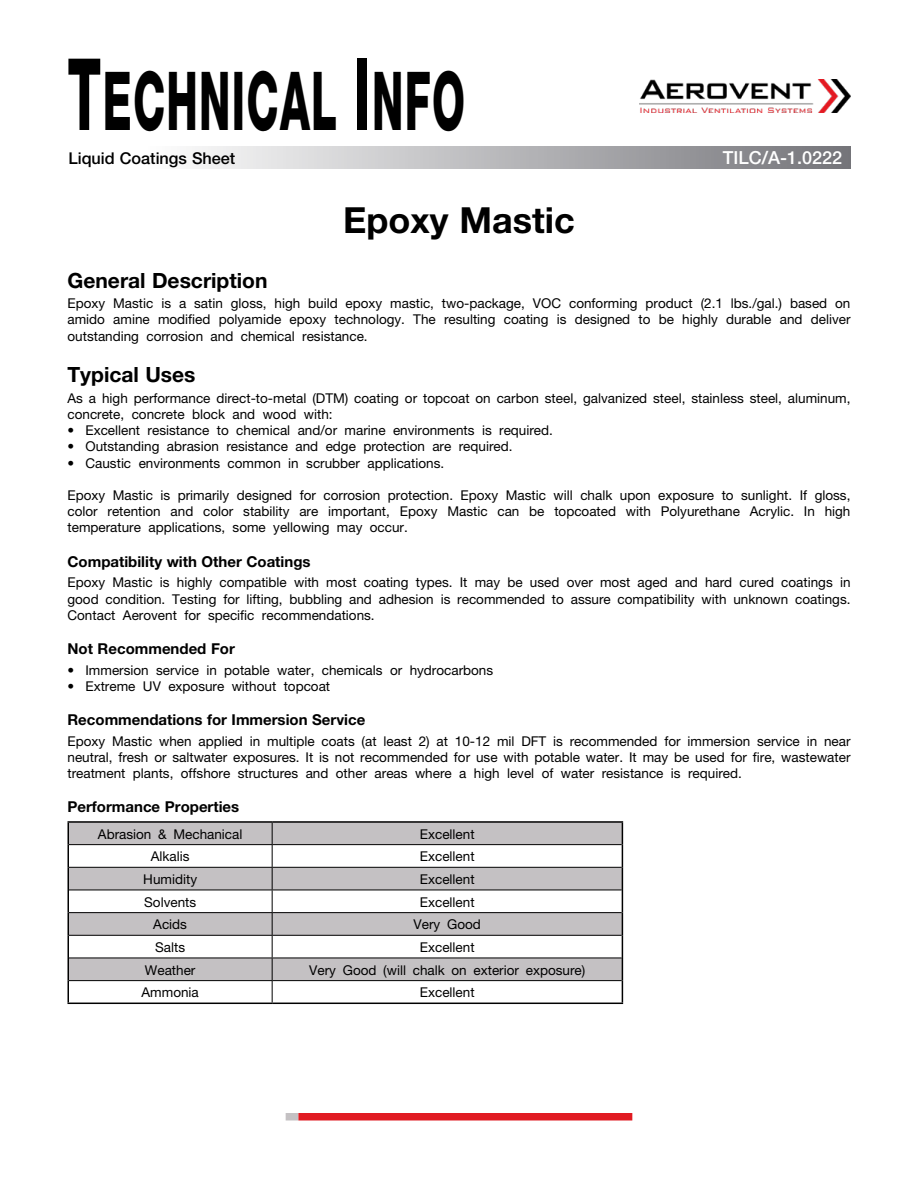
<style>
.page{position:relative;width:918px;height:1188px;background:#fff}
.page>*{position:absolute;margin:0;border:0;box-sizing:border-box;transform-origin:0 0}
.t1{font:800 81.45px "Helvetica Neue";letter-spacing:.03em;color:#000;scale:.52 1}
.t2{font:700 36px "Helvetica Neue";color:#000}
.t3{font:700 21px "Helvetica Neue";color:#000}
.t4{font:500 18px "Helvetica Neue";color:#fff}
.t5{font:500 16.2px "Helvetica Neue";color:#000}
.t6{font:700 15px "Helvetica Neue";color:#000}
.t7{font:13.5px/16.2px "Helvetica Neue";color:#000;text-align:justify}
.s1{font-size:99.9px}
</style>
<div class="page">
<img style="left:639px;top:80px;width:211px;height:32px">
<div style="left:148px;top:146px;width:702px;height:22px;background:linear-gradient(to right,#fefefe,#74747a)"></div>
<div style="left:286px;top:1113px;width:12px;height:7px;background:#c4c1c3"></div>
<div style="left:298px;top:1113px;width:334px;height:7px;background:#e11b22"></div>
<svg style="left:69px;top:823px;width:553px;height:157px;fill:#c4c1c3"></svg>
<hr style="left:69px;top:844px;width:203px;height:1px;background:#000">
<hr style="left:69px;top:867px;width:203px;height:1px;background:#000">
<hr style="left:69px;top:890px;width:203px;height:1px;background:#000">
<hr style="left:69px;top:912px;width:203px;height:1px;background:#000">
<hr style="left:69px;top:935px;width:203px;height:1px;background:#000">
<hr style="left:69px;top:958px;width:203px;height:1px;background:#000">
<hr style="left:69px;top:980px;width:203px;height:1px;background:#000">
<svg style="left:68px;top:823px;width:1px;height:180px"></svg>
<hr style="left:272px;top:844px;width:350px;height:1px;background:#000">
<hr style="left:272px;top:867px;width:350px;height:1px;background:#000">
<hr style="left:272px;top:890px;width:350px;height:1px;background:#000">
<hr style="left:272px;top:912px;width:350px;height:1px;background:#000">
<hr style="left:272px;top:935px;width:350px;height:1px;background:#000">
<hr style="left:272px;top:958px;width:350px;height:1px;background:#000">
<hr style="left:272px;top:980px;width:350px;height:1px;background:#000">
<hr style="left:68px;top:821px;width:204px;height:2px;background:#000">
<hr style="left:272px;top:821px;width:351px;height:2px;background:#000">
<svg style="left:272px;top:823px;width:1px;height:180px"></svg>
<svg style="left:622px;top:823px;width:1px;height:180px"></svg>
<hr style="left:68px;top:1003px;width:204px;height:1px;background:#000">
<hr style="left:272px;top:1003px;width:351px;height:1px;background:#000">
<h1 class="t1" style="left:68px;top:53px;width:766px"><span class="s1">T</span>ECHNICAL <span class="s1">I</span>NFO</h1>
<p class="t5" style="left:68px;top:148px;width:168px">Liquid Coatings Sheet</p>
<h2 class="t2" style="left:343px;top:198px;width:233px">Epoxy Mastic</h2>
<h3 class="t4" style="left:723px;top:147px;width:121px">TILC/A-1.0222</h3>
<h3 class="t3" style="left:68px;top:267px;width:202px">General Description</h3>
<p class="t7" style="left:68px;top:295px;width:785px">Epoxy Mastic is a satin gloss, high build epoxy mastic, two-package, VOC conforming product (2.1 lbs./gal.) based on amido amine modified polyamide epoxy technology. The resulting coating is designed to be highly durable and deliver outstanding corrosion and chemical resistance.</p>
<h3 class="t3" style="left:68px;top:362px;width:130px">Typical Uses</h3>
<p class="t7" style="left:68px;top:390px;width:785px">As a high performance direct-to-metal (DTM) coating or topcoat on carbon steel, galvanized steel, stainless steel, aluminum, concrete, concrete block and wood with:</p>
<p class="t7" style="left:68px;top:422px;width:487px">• Excellent resistance to chemical and/or marine environments is required.</p>
<p class="t7" style="left:68px;top:438px;width:447px">• Outstanding abrasion resistance and edge protection are required.</p>
<p class="t7" style="left:68px;top:455px;width:378px">• Caustic environments common in scrubber applications.</p>
<p class="t7" style="left:68px;top:487px;width:785px">Epoxy Mastic is primarily designed for corrosion protection. Epoxy Mastic will chalk upon exposure to sunlight. If gloss, color retention and color stability are important, Epoxy Mastic can be topcoated with Polyurethane Acrylic. In high temperature applications, some yellowing may occur.</p>
<p class="t6" style="left:68px;top:552px;width:245px">Compatibility with Other Coatings</p>
<p class="t7" style="left:68px;top:574px;width:785px">Epoxy Mastic is highly compatible with most coating types. It may be used over most aged and hard cured coatings in good condition. Testing for lifting, bubbling and adhesion is recommended to assure compatibility with unknown coatings.<br>Contact Aerovent for specific recommendations.</p>
<p class="t6" style="left:68px;top:639px;width:169px">Not Recommended For</p>
<p class="t7" style="left:68px;top:662px;width:427px">• Immersion service in potable water, chemicals or hydrocarbons</p>
<p class="t7" style="left:68px;top:678px;width:264px">• Extreme UV exposure without topcoat</p>
<p class="t6" style="left:68px;top:710px;width:299px">Recommendations for Immersion Service</p>
<p class="t7" style="left:68px;top:733px;width:785px">Epoxy Mastic when applied in multiple coats (at least 2) at 10-12 mil DFT is recommended for immersion service in near neutral, fresh or saltwater exposures. It is not recommended for use with potable water. It may be used for fire, wastewater treatment plants, offshore structures and other areas where a high level of water resistance is required.</p>
<p class="t6" style="left:68px;top:798px;width:173px">Performance Properties</p>
<p class="t7" style="left:98px;top:826px;width:146px">Abrasion &amp; Mechanical</p>
<p class="t7" style="left:420px;top:826px;width:56px">Excellent</p>
<p class="t7" style="left:151px;top:848px;width:40px">Alkalis</p>
<p class="t7" style="left:420px;top:848px;width:56px">Excellent</p>
<p class="t7" style="left:143px;top:871px;width:55px">Humidity</p>
<p class="t7" style="left:420px;top:871px;width:56px">Excellent</p>
<p class="t7" style="left:144px;top:894px;width:54px">Solvents</p>
<p class="t7" style="left:420px;top:894px;width:56px">Excellent</p>
<p class="t7" style="left:153px;top:916px;width:35px">Acids</p>
<p class="t7" style="left:414px;top:916px;width:69px">Very Good</p>
<p class="t7" style="left:155px;top:939px;width:31px">Salts</p>
<p class="t7" style="left:420px;top:939px;width:56px">Excellent</p>
<p class="t7" style="left:145px;top:962px;width:52px">Weather</p>
<p class="t7" style="left:309px;top:962px;width:277px">Very Good (will chalk on exterior exposure)</p>
<p class="t7" style="left:142px;top:984px;width:59px">Ammonia</p>
<p class="t7" style="left:420px;top:984px;width:56px">Excellent</p>
</div>
